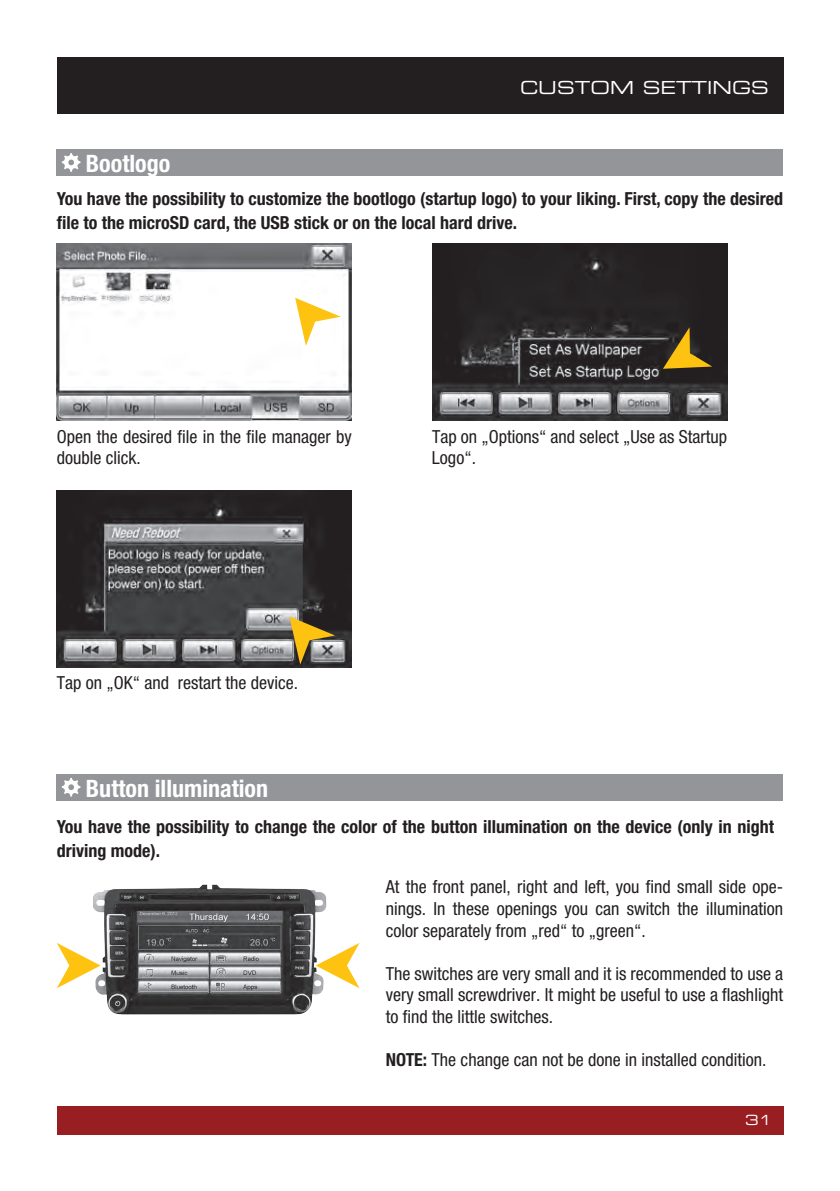
<style>
.page{position:relative;width:840px;height:1191px;background:#fff}
.page>*{position:absolute;margin:0;border:0;box-sizing:border-box;transform-origin:0 0}
.t1{font:700 condensed 24px "Helvetica Neue";color:#fff}
.t2{font:condensed 18px/21.6px "Helvetica Neue";color:#231f20}
.t3{font:700 condensed 18px/24px "Helvetica Neue";color:#231f20}
.t4{font:18px "Eurostile Extended Two";color:#fff}
.t5{font:14px "Eurostile Extended Two";color:#fff}
.s1{font-weight:700}
</style>
<div class="page">
<div style="left:57px;top:1106px;width:725px;height:28px;background:#981e21"></div>
<div style="left:57px;top:57px;width:725px;height:56px;background:#231f20"></div>
<img style="left:57px;top:244px;width:294px;height:177px">
<svg style="left:295px;top:298px;width:45px;height:48px"></svg>
<img style="left:432px;top:244px;width:294px;height:177px">
<svg style="left:662px;top:327px;width:49px;height:42px;background:#715a1e"></svg>
<img style="left:57px;top:490px;width:294px;height:177px">
<svg style="left:289px;top:616px;width:46px;height:48px;background:#958149"></svg>
<img style="left:93px;top:884px;width:234px;height:131px">
<svg style="left:315px;top:943px;width:44px;height:45px"></svg>
<svg style="left:57px;top:943px;width:43px;height:45px"></svg>
<div style="left:57px;top:149px;width:725px;height:27px;background:#939598"></div>
<svg style="left:62px;top:153px;width:18px;height:19px"></svg>
<div style="left:57px;top:774px;width:725px;height:26px;background:#939598"></div>
<svg style="left:62px;top:778px;width:18px;height:18px"></svg>
<h1 class="t1" style="left:86px;top:149px;width:86px">Bootlogo</h1>
<p class="t4" style="left:520px;top:75px;width:250px">CUSTOM SETTINGS</p>
<p class="t3" style="left:57px;top:186px;width:727px">You have the possibility to customize the bootlogo (startup logo) to your liking. First, copy the desired file to the microSD card, the USB stick or on the local hard drive.</p>
<p class="t2" style="left:57px;top:425px;width:296px">Open the desired file in the file manager by double click.</p>
<p class="t2" style="left:432px;top:425px;width:296px">Tap on „Options“ and select „Use as Startup<br>Logo“.</p>
<p class="t2" style="left:57px;top:672px;width:243px">Tap on „OK“ and restart the device.</p>
<h1 class="t1" style="left:86px;top:773px;width:183px">Button illumination</h1>
<p class="t3" style="left:57px;top:814px;width:718px">You have the possibility to change the color of the button illumination on the device (only in night driving mode).</p>
<p class="t2" style="left:385px;top:876px;width:398px;text-align:justify">At the front panel, right and left, you find small side ope&shy;nings. In these openings you can switch the illumination color separately from „red“ to „green“.</p>
<p class="t2" style="left:385px;top:962px;width:398px;text-align:justify">The switches are very small and it is recommended to use a very small screwdriver. It might be useful to use a flashlight to find the little switches.</p>
<p class="t2" style="left:385px;top:1049px;width:382px"><span class="s1">NOTE:</span> The change can not be done in installed condition.</p>
<p class="t5" style="left:744px;top:1110px;width:28px">31</p>
</div>
